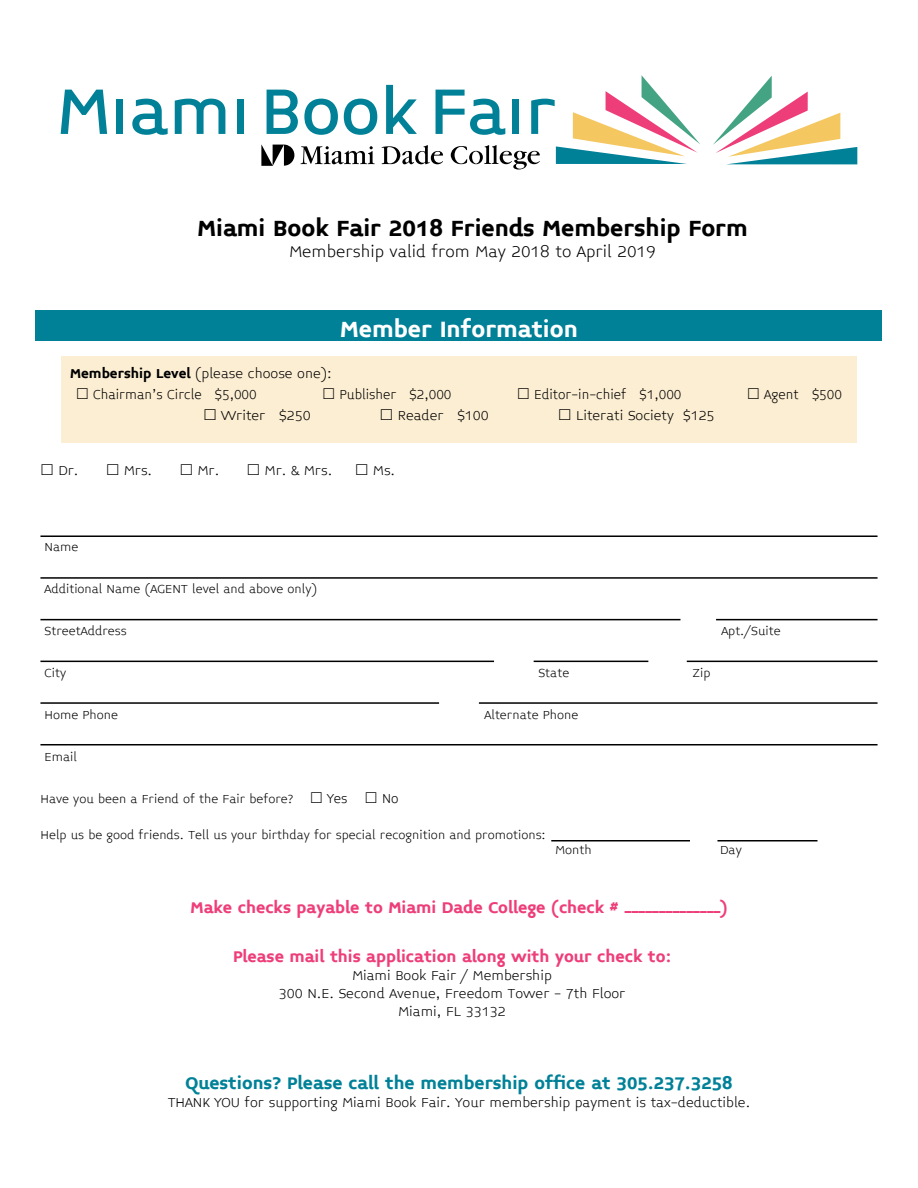
<style>
.page{position:relative;width:918px;height:1188px;background:#fff}
.page>*{position:absolute;margin:0;border:0;box-sizing:border-box;transform-origin:0 0}
.t1{font:700 25.5px "Midiet Sans";color:#000}
.t2{font:700 25.5px "Midiet Sans";color:#fff}
.t3{font:700 19.5px "Midiet Sans";color:#008198}
.t4{font:700 18px "Midiet Sans";color:#ee3e79}
.t5{font:300 18px "Midiet Sans";color:#000}
.t6{font:300 15px "Midiet Sans";color:#000}
.t7{font:300 15px "Midiet Sans";color:#000;scale:.95 1}
.t8{font:300 13.5px "Midiet Sans";color:#000}
.s1{font-weight:700}
</style>
<div class="page">
<div style="left:36px;top:310px;width:846px;height:31px;background:#008198"></div>
<hr style="left:40px;top:535px;width:838px;height:2px;background:#000">
<hr style="left:40px;top:577px;width:838px;height:2px;background:#000">
<hr style="left:40px;top:744px;width:838px;height:1px;background:#000">
<hr style="left:40px;top:702px;width:399px;height:2px;background:#000">
<hr style="left:479px;top:702px;width:399px;height:2px;background:#000">
<hr style="left:40px;top:661px;width:454px;height:1px;background:#000">
<hr style="left:534px;top:661px;width:114px;height:1px;background:#000">
<hr style="left:687px;top:661px;width:191px;height:1px;background:#000">
<hr style="left:40px;top:619px;width:640px;height:1px;background:#000">
<hr style="left:716px;top:619px;width:162px;height:1px;background:#000">
<div style="left:61px;top:356px;width:796px;height:87px;background:#fceed2"></div>
<svg style="left:61px;top:90px;width:46px;height:44px"></svg>
<div style="left:117px;top:99px;width:6px;height:35px;background:#008198"></div>
<svg style="left:132px;top:99px;width:36px;height:36px"></svg>
<svg style="left:175px;top:99px;width:50px;height:35px"></svg>
<div style="left:237px;top:99px;width:7px;height:35px;background:#008198"></div>
<svg style="left:713px;top:76px;width:144px;height:88px"></svg>
<svg style="left:261px;top:75px;width:439px;height:95px"></svg>
<hr style="left:551px;top:840px;width:139px;height:2px;background:#000">
<hr style="left:717px;top:840px;width:101px;height:2px;background:#000">
<p class="t1" style="left:198px;top:214px;width:552px">Miami Book Fair 2018 Friends Membership Form</p>
<p class="t5" style="left:289px;top:242px;width:368px">Membership valid from May 2018 to April 2019</p>
<p class="t2" style="left:340px;top:314px;width:239px">Member Information</p>
<p class="t6" style="left:70px;top:365px;width:263px"><span class="s1">Membership Level</span> (please choose one):</p>
<p class="t7" style="left:93px;top:386px;width:174px">Chairman’s Circle $5,000</p>
<p class="t7" style="left:340px;top:386px;width:119px">Publisher $2,000</p>
<p class="t7" style="left:534px;top:386px;width:157px">Editor-in-chief $1,000</p>
<p class="t7" style="left:764px;top:386px;width:83px">Agent $500</p>
<p class="t6" style="left:221px;top:407px;width:91px">Writer $250</p>
<p class="t6" style="left:398px;top:407px;width:93px">Reader $100</p>
<p class="t6" style="left:576px;top:407px;width:140px">Literati Society $125</p>
<p class="t6" style="left:58px;top:462px;width:22px">Dr.</p>
<p class="t6" style="left:124px;top:462px;width:30px">Mrs.</p>
<p class="t6" style="left:198px;top:462px;width:23px">Mr.</p>
<p class="t6" style="left:265px;top:462px;width:69px">Mr. &amp; Mrs.</p>
<p class="t6" style="left:373px;top:462px;width:23px">Ms.</p>
<p class="t8" style="left:45px;top:539px;width:35px">Name</p>
<p class="t8" style="left:45px;top:581px;width:274px">Additional Name (AGENT level and above only)</p>
<p class="t8" style="left:45px;top:623px;width:84px">StreetAddress</p>
<p class="t8" style="left:721px;top:623px;width:61px">Apt./Suite</p>
<p class="t8" style="left:45px;top:665px;width:23px">City</p>
<p class="t8" style="left:539px;top:665px;width:32px">State</p>
<p class="t8" style="left:692px;top:665px;width:19px">Zip</p>
<p class="t8" style="left:45px;top:707px;width:75px">Home Phone</p>
<p class="t8" style="left:485px;top:707px;width:95px">Alternate Phone</p>
<p class="t8" style="left:45px;top:749px;width:34px">Email</p>
<p class="t8" style="left:40px;top:791px;width:255px">Have you been a Friend of the Fair before?</p>
<p class="t7" style="left:327px;top:790px;width:23px">Yes</p>
<p class="t7" style="left:382px;top:790px;width:19px">No</p>
<p class="t8" style="left:40px;top:827px;width:507px">Help us be good friends. Tell us your birthday for special recognition and promotions:</p>
<p class="t8" style="left:555px;top:842px;width:38px">Month</p>
<p class="t8" style="left:720px;top:842px;width:23px">Day</p>
<p class="t4" style="left:191px;top:898px;width:538px">Make checks payable to Miami Dade College (check # ______________)</p>
<p class="t4" style="left:233px;top:946px;width:440px">Please mail this application along with your check to:</p>
<p class="t6" style="left:352px;top:967px;width:201px">Miami Book Fair / Membership</p>
<p class="t6" style="left:279px;top:985px;width:348px">300 N.E. Second Avenue, Freedom Tower - 7th Floor</p>
<p class="t6" style="left:399px;top:1003px;width:109px">Miami, FL 33132</p>
<p class="t3" style="left:185px;top:1072px;width:549px">Questions? Please call the membership office at 305.237.3258</p>
<p class="t6" style="left:168px;top:1094px;width:584px">THANK YOU for supporting Miami Book Fair. Your membership payment is tax-deductible.</p>
</div>
